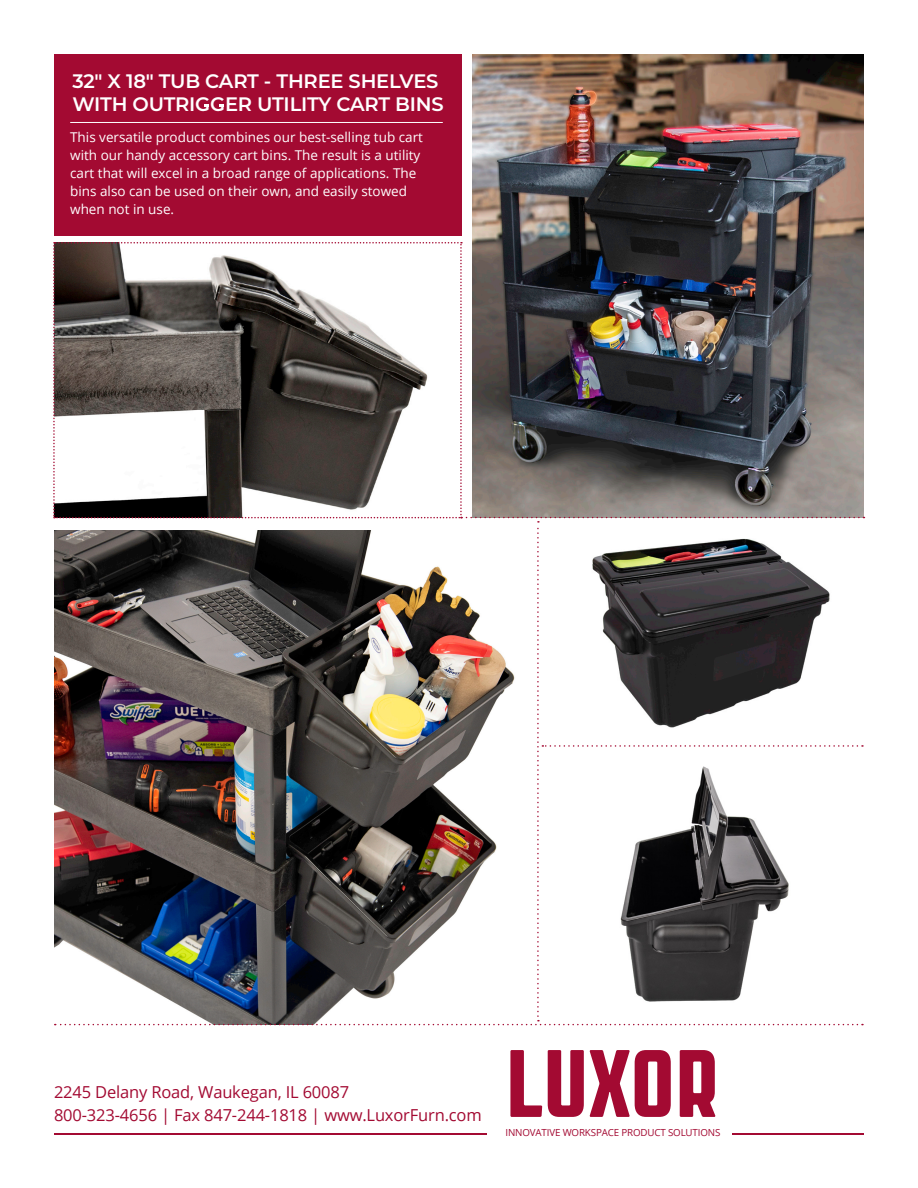
<style>
.page{position:relative;width:918px;height:1188px;background:#fff}
.page>*{position:absolute;margin:0;border:0;box-sizing:border-box;transform-origin:0 0}
.Cover_Headline_-_Col{font:600 19.5px/23.4px "Montserrat";letter-spacing:-.01em;color:#fff}
.Footer_Contact_info{font:16.5px "Open Sans";letter-spacing:-.01em;color:#a30a32}
.Description_Text{font:13.5px/18px "Open Sans";color:#fff}
.t1{font:9.75px "Open Sans";letter-spacing:-.015em;color:#a30a32}
</style>
<div class="page">
<div style="left:54px;top:54px;width:407px;height:181px;background:#a30a32"></div>
<hr style="left:70px;top:122px;width:373px;height:1px;background:#fff">
<img style="left:472px;top:54px;width:392px;height:188px">
<svg style="left:510px;top:1050px;width:32px;height:67px"></svg>
<svg style="left:548px;top:1050px;width:36px;height:67px"></svg>
<svg style="left:590px;top:1050px;width:81px;height:67px"></svg>
<svg style="left:680px;top:1050px;width:36px;height:67px"></svg>
<hr style="left:54px;top:1134px;width:432px;height:1px;background:#a30a32">
<hr style="left:732px;top:1134px;width:132px;height:1px;background:#a30a32">
<img style="left:53px;top:242px;width:811px;height:783px">
<svg style="left:205px;top:104px;width:4px;height:3px"></svg>
<svg style="left:220px;top:104px;width:4px;height:3px"></svg>
<p class="Cover_Headline_-_Col" style="left:72px;top:69px;width:373px">32" X 18" TUB CART - THREE SHELVES<br>WITH OUTRIGGER UTILITY CART BINS</p>
<p class="Description_Text" style="left:70px;top:128px;width:354px">This versatile product combines our best-selling tub cart with our handy accessory cart bins. The result is a utility cart that will excel in a broad range of applications. The bins also can be used on their own, and easily stowed when not in use.</p>
<p class="Footer_Contact_info" style="left:54px;top:1081px;width:297px">2245 Delany Road, Waukegan, IL 60087</p>
<p class="Footer_Contact_info" style="left:54px;top:1103px;width:429px">800-323-4656 | Fax 847-244-1818 | www.LuxorFurn.com</p>
<p class="t1" style="left:506px;top:1126px;width:216px">INNOVATIVE WORKSPACE PRODUCT SOLUTIONS</p>
</div>
